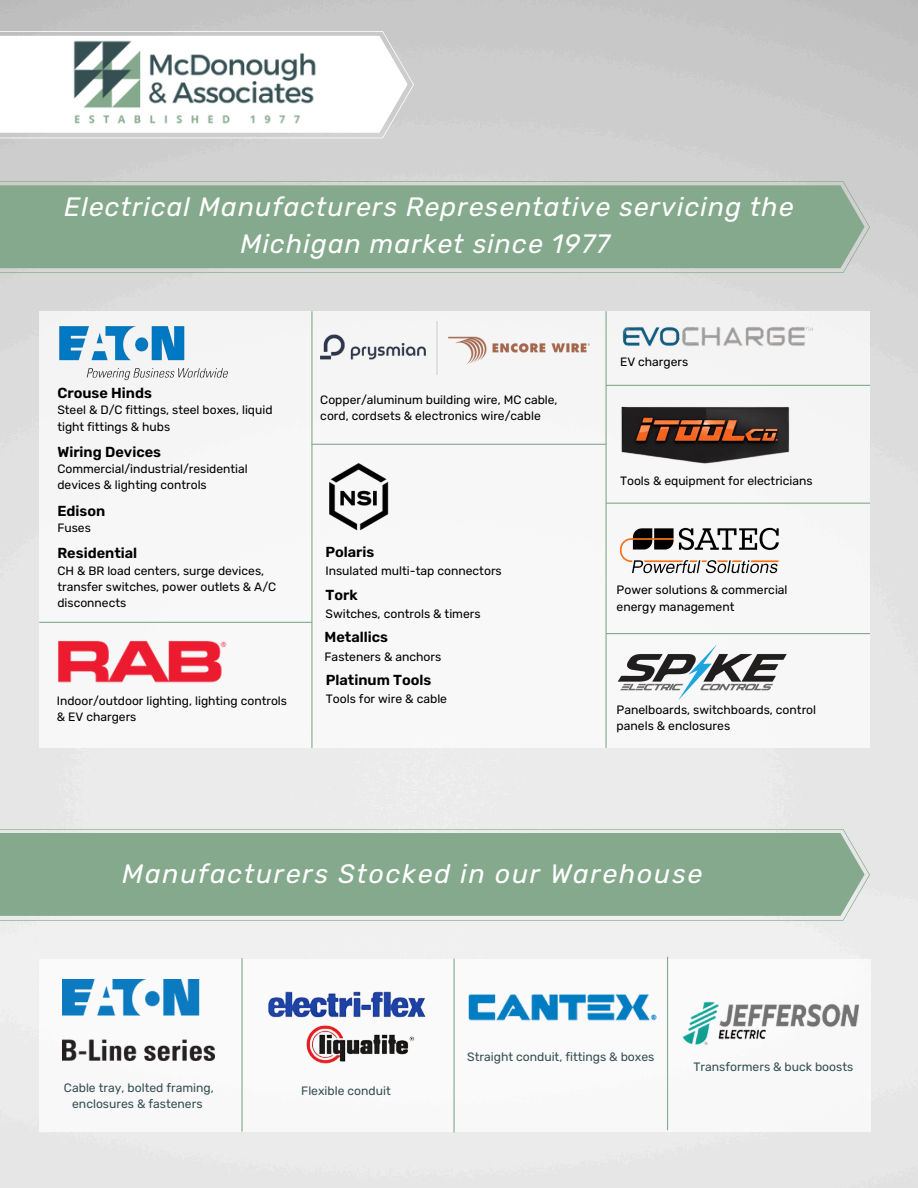
<style>
.page{position:relative;width:918px;height:1188px;background:#fff}
.page>*{position:absolute;margin:0;border:0;box-sizing:border-box;transform-origin:0 0}
.t1{font:italic 26.55px/37.2px "Rubik";letter-spacing:.045em;color:#fff;text-align:center}
.t2{font:italic 26.55px "Rubik";letter-spacing:.07em;color:#fff}
.t3{font:600 14.55px "Rubik";color:#000}
.t4{font:12.15px/16.4px "Rubik";color:#000}
.t5{font:12.15px/16.2px "Rubik";color:#354f52;text-align:center}
</style>
<div class="page">
<svg style="left:0;top:181px;width:870px;height:92px;fill:#84a98c"></svg>
<div style="left:39px;top:311px;width:831px;height:437px;background:#f7f7f7"></div>
<hr style="left:311px;top:311px;width:2px;height:437px;background:#84a98c">
<hr style="left:605px;top:311px;width:2px;height:437px;background:#84a98c">
<hr style="left:311px;top:444px;width:295px;height:1px;background:#84a98c">
<hr style="left:606px;top:385px;width:264px;height:1px;background:#84a98c">
<hr style="left:606px;top:503px;width:264px;height:1px;background:#84a98c">
<hr style="left:241px;top:958px;width:2px;height:174px;background:#84a98c">
<hr style="left:453px;top:959px;width:2px;height:173px;background:#84a98c">
<svg style="left:0;top:829px;width:870px;height:92px;fill:#84a98c"></svg>
<svg style="left:0;top:31px;width:414px;height:107px"></svg>
<img style="left:51px;top:31px;width:277px;height:112px">
<img style="left:622px;top:327px;width:191px;height:20px">
<img style="left:329px;top:463px;width:60px;height:68px">
<hr style="left:39px;top:622px;width:273px;height:1px;background:#84a98c">
<img style="left:621px;top:406px;width:169px;height:58px">
<img style="left:619px;top:527px;width:160px;height:47px">
<img style="left:682px;top:1001px;width:178px;height:45px">
<img style="left:58px;top:640px;width:169px;height:43px">
<hr style="left:606px;top:633px;width:264px;height:1px;background:#84a98c">
<img style="left:617px;top:645px;width:170px;height:55px">
<img style="left:59px;top:326px;width:169px;height:55px">
<img style="left:320px;top:321px;width:269px;height:53px">
<img style="left:468px;top:994px;width:189px;height:27px">
<img style="left:63px;top:979px;width:152px;height:81px">
<img style="left:268px;top:991px;width:158px;height:73px">
<hr style="left:667px;top:957px;width:1px;height:173px;background:#84a98c">
<p class="t1" style="left:64px;top:189px;width:731px">Electrical Manufacturers Representative servicing the<br>Michigan market since 1977</p>
<p class="t4" style="left:620px;top:354px;width:70px">EV chargers</p>
<p class="t3" style="left:57px;top:384px;width:96px">Crouse Hinds</p>
<p class="t4" style="left:57px;top:402px;width:217px">Steel &amp; D/C fittings, steel boxes, liquid tight fittings &amp; hubs</p>
<p class="t3" style="left:57px;top:443px;width:105px">Wiring Devices</p>
<p class="t4" style="left:57px;top:461px;width:192px">Commercial/industrial/residential devices &amp; lighting controls</p>
<p class="t3" style="left:57px;top:502px;width:49px">Edison</p>
<p class="t4" style="left:57px;top:520px;width:35px">Fuses</p>
<p class="t3" style="left:57px;top:545px;width:81px">Residential</p>
<p class="t4" style="left:57px;top:562px;width:220px">CH &amp; BR load centers, surge devices, transfer switches, power outlets &amp; A/C disconnects</p>
<p class="t4" style="left:320px;top:391px;width:239px">Copper/aluminum building wire, MC cable, cord, cordsets &amp; electronics wire/cable</p>
<p class="t4" style="left:620px;top:473px;width:194px">Tools &amp; equipment for electricians</p>
<h1 class="t3" style="left:325px;top:543px;width:51px">Polaris</h1>
<p class="t4" style="left:325px;top:563px;width:178px">Insulated multi-tap connectors</p>
<p class="t3" style="left:326px;top:586px;width:34px">Tork</p>
<p class="t4" style="left:326px;top:606px;width:157px">Switches, controls &amp; timers</p>
<p class="t3" style="left:325px;top:629px;width:65px">Metallics</p>
<p class="t4" style="left:325px;top:648px;width:118px">Fasteners &amp; anchors</p>
<p class="t3" style="left:326px;top:672px;width:107px">Platinum Tools</p>
<p class="t4" style="left:326px;top:691px;width:123px">Tools for wire &amp; cable</p>
<p class="t4" style="left:617px;top:582px;width:172px">Power solutions &amp; commercial energy management</p>
<p class="t4" style="left:57px;top:693px;width:232px">Indoor/outdoor lighting, lighting controls &amp; EV chargers</p>
<p class="t4" style="left:617px;top:702px;width:201px">Panelboards, switchboards, control panels &amp; enclosures</p>
<h2 class="t2" style="left:122px;top:858px;width:582px">Manufacturers Stocked in our Warehouse</h2>
<p class="t5" style="left:64px;top:1080px;width:151px">Cable tray, bolted framing, enclosures &amp; fasteners</p>
<p class="t5" style="left:301px;top:1083px;width:91px">Flexible conduit</p>
<p class="t5" style="left:467px;top:1049px;width:189px">Straight conduit, fittings &amp; boxes</p>
<p class="t5" style="left:694px;top:1059px;width:161px">Transformers &amp; buck boosts</p>
</div>
